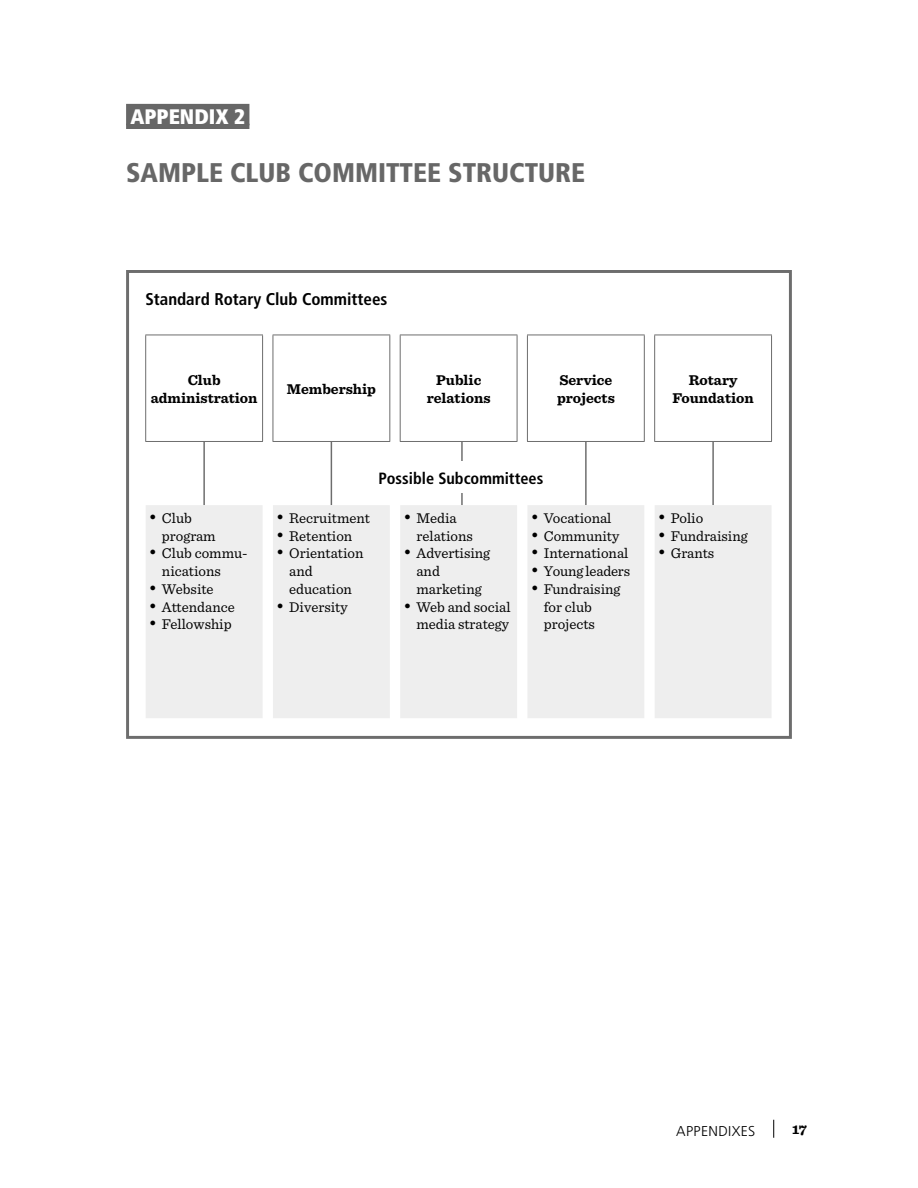
<style>
.page{position:relative;width:918px;height:1188px;background:#fff}
.page>*{position:absolute;margin:0;border:0;box-sizing:border-box;transform-origin:0 0}
.t1{font:900 condensed 27px "Frutiger LT Std";color:#676767}
.t2{font:900 condensed 21px "Frutiger LT Std";color:#fff}
.t3{font:700 condensed 16.95px "Frutiger LT Std";color:#000}
.t4{font:700 condensed 16.35px "Frutiger LT Std";color:#000}
.t5{font:700 15px "Sentinel";color:#000}
.t6{font:14.85px/17.7px "Sentinel";color:#000}
.t7{font:700 14.85px/17.7px "Sentinel";color:#000;text-align:center}
.t8{font:300 14.25px "Frutiger LT Std";letter-spacing:.025em;color:#000}
.s1{font-size:19.2px}
</style>
<div class="page">
<svg style="left:773px;top:1120px;width:1px;height:18px"></svg>
<div style="left:126px;top:104px;width:123px;height:21px;background:#676767"></div>
<div style="left:126px;top:124px;width:123px;height:5px;background:#676767"></div>
<hr style="left:461px;top:435px;width:2px;height:70px;background:#6d6d6d">
<hr style="left:203px;top:435px;width:2px;height:70px;background:#6d6d6d">
<hr style="left:331px;top:435px;width:1px;height:70px;background:#6d6d6d">
<hr style="left:585px;top:435px;width:2px;height:70px;background:#6d6d6d">
<hr style="left:712px;top:435px;width:2px;height:70px;background:#6d6d6d">
<svg style="left:146px;top:335px;width:568px;height:106px"></svg>
<div style="left:146px;top:505px;width:625px;height:213px;background:#eee"></div>
<hr style="left:145px;top:335px;width:1px;height:106px;background:#6d6d6d">
<hr style="left:145px;top:335px;width:118px;height:1px;background:#6d6d6d">
<hr style="left:262px;top:335px;width:1px;height:106px;background:#6d6d6d">
<hr style="left:273px;top:335px;width:1px;height:106px;background:#6d6d6d">
<hr style="left:273px;top:335px;width:117px;height:1px;background:#6d6d6d">
<hr style="left:389px;top:335px;width:1px;height:106px;background:#6d6d6d">
<hr style="left:400px;top:335px;width:1px;height:106px;background:#6d6d6d">
<hr style="left:400px;top:335px;width:117px;height:1px;background:#6d6d6d">
<hr style="left:517px;top:335px;width:1px;height:106px;background:#6d6d6d">
<hr style="left:527px;top:335px;width:1px;height:106px;background:#6d6d6d">
<hr style="left:527px;top:335px;width:118px;height:1px;background:#6d6d6d">
<hr style="left:644px;top:335px;width:1px;height:106px;background:#6d6d6d">
<hr style="left:654px;top:335px;width:1px;height:106px;background:#6d6d6d">
<hr style="left:654px;top:335px;width:118px;height:1px;background:#6d6d6d">
<hr style="left:771px;top:335px;width:1px;height:106px;background:#6d6d6d">
<hr style="left:145px;top:441px;width:118px;height:1px;background:#6d6d6d">
<hr style="left:273px;top:441px;width:117px;height:1px;background:#6d6d6d">
<hr style="left:400px;top:441px;width:117px;height:1px;background:#6d6d6d">
<hr style="left:527px;top:441px;width:118px;height:1px;background:#6d6d6d">
<hr style="left:654px;top:441px;width:118px;height:1px;background:#6d6d6d">
<div style="left:126px;top:270px;width:666px;height:469px;border:3px solid #6d6d6d"></div>
<h2 class="t2" style="left:131px;top:107px;width:116px">APPENDIX 2</h2>
<h1 class="t1" style="left:126px;top:157px;width:461px">SAMPLE CLUB COMMITTEE STRUCTURE</h1>
<p class="t3" style="left:145px;top:292px;width:244px">Standard Rotary Club Committees</p>
<p class="t7" style="left:151px;top:372px;width:108px">Club administration</p>
<p class="t7" style="left:427px;top:372px;width:65px">Public relations</p>
<p class="t7" style="left:557px;top:372px;width:59px;text-align:left">Service projects</p>
<p class="t7" style="left:672px;top:372px;width:83px">Rotary<br>Foundation</p>
<p class="t7" style="left:287px;top:381px;width:91px">Membership</p>
<p class="t6" style="left:162px;top:510px;width:55px;text-indent:-13px"><span class="s1">•</span> Club program</p>
<p class="t6" style="left:162px;top:545px;width:87px;text-indent:-13px"><span class="s1">•</span> Club commu&shy;nications</p>
<p class="t6" style="left:149px;top:581px;width:67px"><span class="s1">•</span> Website</p>
<p class="t6" style="left:149px;top:598px;width:88px"><span class="s1">•</span> Attendance</p>
<p class="t6" style="left:149px;top:616px;width:85px"><span class="s1">•</span> Fellowship</p>
<p class="t4" style="left:378px;top:471px;width:166px">Possible Subcommittees</p>
<p class="t6" style="left:276px;top:510px;width:96px"><span class="s1">•</span> Recruitment</p>
<p class="t6" style="left:276px;top:527px;width:78px"><span class="s1">•</span> Retention</p>
<p class="t6" style="left:289px;top:545px;width:76px;text-indent:-13px"><span class="s1">•</span> Orientation and education</p>
<p class="t6" style="left:276px;top:598px;width:73px"><span class="s1">•</span> Diversity</p>
<p class="t6" style="left:416px;top:510px;width:58px;text-indent:-13px"><span class="s1">•</span> Media relations</p>
<p class="t6" style="left:416px;top:545px;width:75px;text-indent:-13px"><span class="s1">•</span> Advertising and marketing</p>
<p class="t6" style="left:403px;top:598px;width:109px;text-align:right"><span class="s1">•</span> Web and social media strategy</p>
<p class="t6" style="left:530px;top:510px;width:83px"><span class="s1">•</span> Vocational</p>
<p class="t6" style="left:530px;top:527px;width:90px"><span class="s1">•</span> Community</p>
<p class="t6" style="left:530px;top:545px;width:99px"><span class="s1">•</span> Inter national</p>
<p class="t6" style="left:530px;top:563px;width:101px"><span class="s1">•</span> Young leaders</p>
<p class="t6" style="left:544px;top:581px;width:78px;text-indent:-13px"><span class="s1">•</span> Fundraising for club projects</p>
<p class="t6" style="left:658px;top:510px;width:47px"><span class="s1">•</span> Polio</p>
<p class="t6" style="left:658px;top:527px;width:92px"><span class="s1">•</span> Fundraising</p>
<p class="t6" style="left:658px;top:545px;width:58px"><span class="s1">•</span> Grants</p>
<p class="t8" style="left:676px;top:1122px;width:81px">APPENDIXES</p>
<p class="t5" style="left:792px;top:1123px;width:17px">17</p>
</div>
